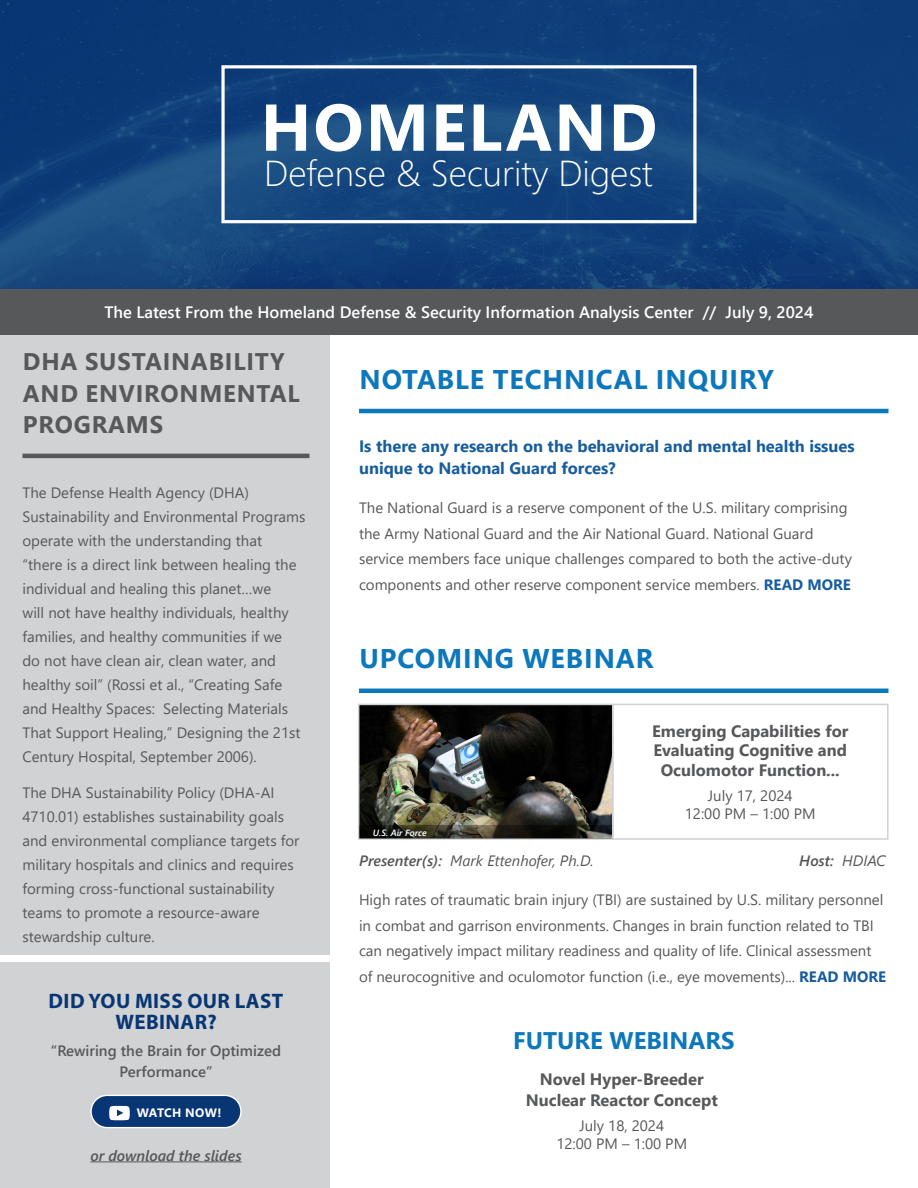
<style>
.page{position:relative;width:918px;height:1188px;background:#fff}
.page>*{position:absolute;margin:0;border:0;box-sizing:border-box;transform-origin:0 0}
.t1{font:700 66px "Segoe UI";letter-spacing:.035em;color:#fff}
.t2{font:300 36px "Segoe UI";color:#fff}
.Heading_1_-_Blue{font:700 27px "Segoe UI";letter-spacing:.035em;color:#0d77bc}
.Heading_1_-_Gray{font:700 24px/31.5px "Segoe UI";letter-spacing:.035em;color:#57585a}
.Copy{font:700 24px "Segoe UI";color:#0d77bc}
.t3{font:700 21px/21px "Myriad Pro";letter-spacing:.02em;color:#083674;text-align:center}
.Heading_2_-_Green{font:700 16.5px/22.5px "Segoe UI";color:#175d9e}
.Cover_Banner_Text{font:600 16.5px "Segoe UI";color:#fff}
.Webinar_Header{font:700 16.5px/19.5px "Segoe UI";color:#57585a;text-align:center}
.Copy-2{font:700 16.5px/21px "Segoe UI";color:#57585a;text-align:center}
.SN_Heading_2{font:15px/24px "Segoe UI";color:#57585a}
.Copy-3{font:15px/25.5px "Segoe UI";letter-spacing:-.005em;color:#57585a}
.Webinar_Dates{font:15px/18px "Segoe UI";color:#57585a;text-align:center}
.Heading_2_-_Green-2{font:600 15px/21px "Segoe UI";color:#57585a;text-align:center}
.Heading_3_-_First_word_bolded{font:italic 15px "Segoe UI";color:#57585a}
.Heading_2_-_Green-3{font:italic 600 15px "Segoe UI";color:#57585a}
.Heading_3_-_First_word_bolded-2{font:italic 600 15px "Segoe UI";color:#57585a}
.Grey_Button_Text{font:700 12.15px "Segoe UI";letter-spacing:.015em;color:#fff}
.Image_Source{font:italic 600 9px "Segoe UI";color:#fff}
.s1{font-weight:700;color:#175d9e}
.s2{font-weight:600}
.s3{font-weight:400}
</style>
<div class="page">
<div style="left:0;top:335px;width:330px;height:619px;background:#d1d2d4"></div>
<div style="left:0;top:963px;width:330px;height:225px;background:#d1d2d4"></div>
<hr style="left:359px;top:409px;width:530px;height:4px;background:#0d77bc">
<hr style="left:359px;top:689px;width:530px;height:4px;background:#0d77bc">
<div style="left:0;top:289px;width:918px;height:46px;background:#57585a"></div>
<svg style="left:358px;top:703px;width:531px;height:137px"></svg>
<svg style="left:359px;top:826px;width:253px;height:13px;background:#2e2d25"></svg>
<hr style="left:22px;top:454px;width:288px;height:4px;background:#57585a">
<hr style="left:90px;top:1161px;width:152px;height:1px;background:#57585a">
<div style="left:91px;top:1095px;width:150px;height:33px;background:#083674;border-radius:16px"></div>
<svg style="left:109px;top:1106px;width:21px;height:14px"></svg>
<div style="left:90px;top:1095px;width:152px;height:33px;border:1px solid #fff;border-radius:16px"></div>
<img style="left:0;top:0;width:918px;height:289px">
<div style="left:221px;top:65px;width:476px;height:158px;border:3px solid #fff"></div>
<h1 class="t1" style="left:261px;top:65px;width:398px">HOMELAND</h1>
<h2 class="t2" style="left:264px;top:139px;width:390px">Defense &amp; Security Digest</h2>
<p class="Cover_Banner_Text" style="left:104px;top:296px;width:711px">The Latest From the Homeland Defense &amp; Security Information Analysis Center // July 9, 2024</p>
<p class="Heading_1_-_Gray" style="left:23px;top:344px;width:278px">DHA SUSTAINABILITY<br>AND ENVIRONMENTAL<br>PROGRAMS</p>
<p class="SN_Heading_2" style="left:22px;top:479px;width:285px">The Defense Health Agency (DHA)<br>Sustainability and Environmental Programs operate with the understanding that “there is a direct link between healing the individual and healing this planet…we<br>will not have healthy individuals, healthy families, and healthy communities if we<br>do not have clean air, clean water, and healthy soil” (Rossi et al., “Creating Safe and Healthy Spaces: Selecting Materials That Support Healing,” Designing the 21st Century Hospital, September 2006).</p>
<p class="SN_Heading_2" style="left:22px;top:779px;width:279px">The DHA Sustainability Policy (DHA-AI 4710.01) establishes sustainability goals and environmental compliance targets for military hospitals and clinics and requires forming cross-functional sustainability teams to promote a resource-aware stewardship culture.</p>
<p class="t3" style="left:49px;top:989px;width:236px">DID YOU MISS OUR LAST<br>WEBINAR?</p>
<p class="Heading_2_-_Green-2" style="left:51px;top:1039px;width:232px">“Rewiring the Brain for Optimized<br>Performance”</p>
<p class="Grey_Button_Text" style="left:137px;top:1101px;width:86px">WATCH NOW!</p>
<p class="Heading_2_-_Green-3" style="left:90px;top:1141px;width:153px">or download the slides</p>
<p class="Heading_1_-_Blue" style="left:360px;top:353px;width:416px">NOTABLE TECHNICAL INQUIRY</p>
<p class="Heading_2_-_Green" style="left:359px;top:433px;width:497px">Is there any research on the behavioral and mental health issues unique to National Guard forces?</p>
<p class="Copy-3" style="left:359px;top:494px;width:494px">The National Guard is a reserve component of the U.S. military comprising the Army National Guard and the Air National Guard. National Guard service members face unique challenges compared to both the active-duty components and other reserve component service members. <span class="s1">READ MORE</span></p>
<p class="Heading_1_-_Blue" style="left:360px;top:633px;width:296px">UPCOMING WEBINAR</p>
<p class="Image_Source" style="left:373px;top:824px;width:55px">U.S. Air Force</p>
<p class="Webinar_Header" style="left:652px;top:720px;width:198px">Emerging Capabilities for<br>Evaluating Cognitive and<br>Oculomotor Function...</p>
<p class="Webinar_Dates" style="left:685px;top:785px;width:132px">July 17, 2024<br>12:00 PM – 1:00 PM</p>
<p class="Heading_3_-_First_word_bolded" style="left:359px;top:847px;width:236px"><span class="s2">Presenter(s):</span> Mark Ettenhofer, Ph.D.</p>
<p class="Heading_3_-_First_word_bolded-2" style="left:799px;top:847px;width:88px">Host: <span class="s3">HDIAC</span></p>
<p class="Copy-3" style="left:359px;top:886px;width:529px">High rates of traumatic brain injury (TBI) are sustained by U.S. military personnel in combat and garrison environments. Changes in brain function related to TBI can negatively impact military readiness and quality of life. Clinical assessment of neurocognitive and oculomotor function (i.e., eye movements)... <span class="s1">READ MORE</span></p>
<p class="Copy" style="left:513px;top:1018px;width:223px">FUTURE WEBINARS</p>
<p class="Copy-2" style="left:526px;top:1067px;width:194px">Novel Hyper-Breeder<br>Nuclear Reactor Concept</p>
<p class="Webinar_Dates" style="left:556px;top:1115px;width:132px">July 18, 2024<br>12:00 PM – 1:00 PM</p>
</div>
